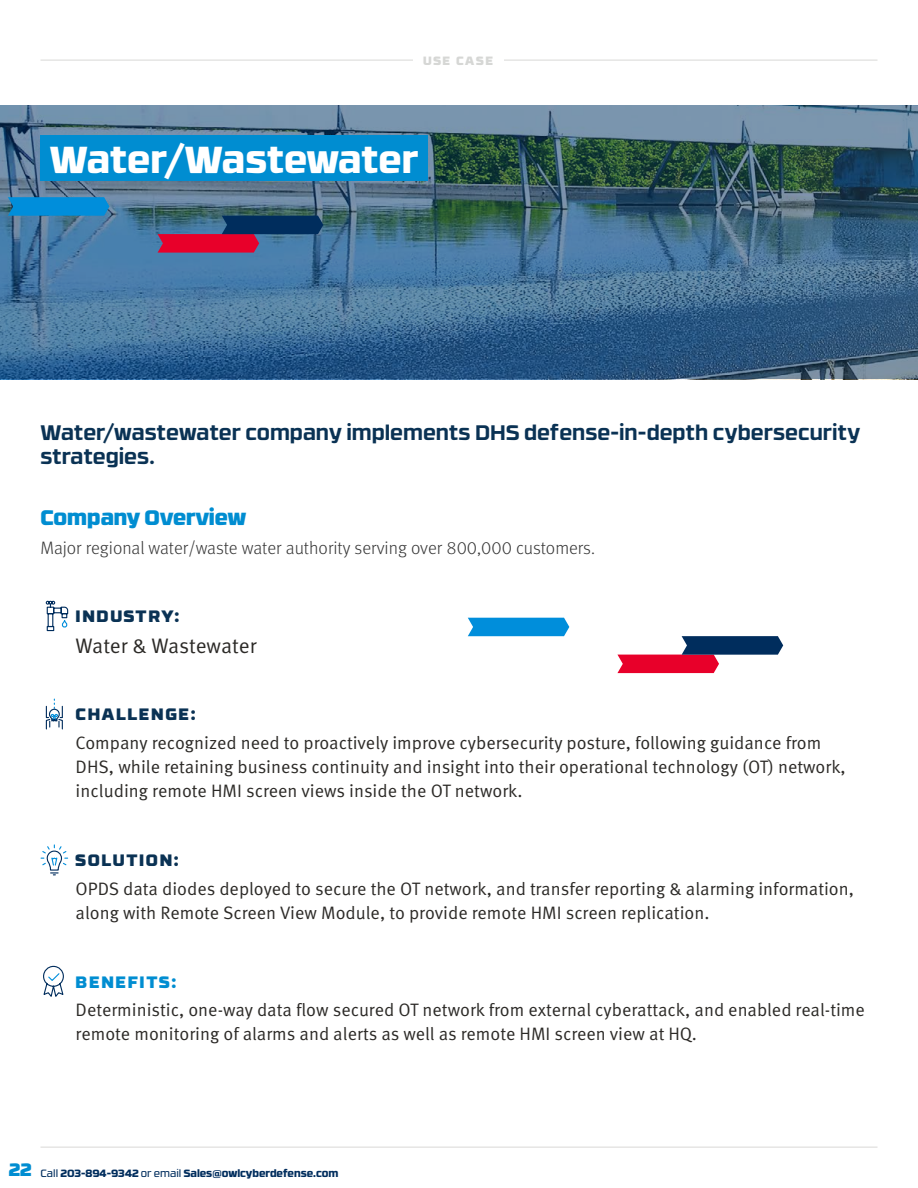
<style>
.page{position:relative;width:918px;height:1188px;background:#fff}
.page>*{position:absolute;margin:0;border:0;box-sizing:border-box;transform-origin:0 0}
.t1{font:800 37.5px "RB No 3.1";color:#fff}
.t2{font:700 21px/24px "RB No 3.1";color:#0a3254}
.t3{font:21px "Meta Pro Norm";letter-spacing:-.005em;color:#2c2a27}
.t4{font:900 21px "RB No 3.1";color:#008dd1}
.t5{font:18px/24px "Meta Pro Norm";color:#2c2a27}
.t6{font:300 18px "Meta Pro";color:#373737}
.t7{font:900 16.5px "RB No 3.1";letter-spacing:.1em;color:#0a3254}
.t8{font:900 16.5px "RB No 3.1";letter-spacing:.1em;color:#008dd1}
.t9{font:900 12px "RB No 3.1";letter-spacing:.135em;color:#d6d7d5}
.t10{font:800 10.5px "RB No 3.1";color:#002d5d}
.s1{font-weight:900;font-size:18px;color:#008dd1}
.s2{font-weight:400}
</style>
<div class="page">
<hr style="left:40px;top:1147px;width:838px;height:1px;background:#d9d8d6">
<div style="left:468px;top:618px;width:101px;height:18px;background:#008edb"></div>
<svg style="left:617px;top:636px;width:166px;height:37px"></svg>
<svg style="left:45px;top:699px;width:18px;height:31px"></svg>
<svg style="left:40px;top:844px;width:29px;height:31px"></svg>
<svg style="left:43px;top:965px;width:21px;height:32px"></svg>
<hr style="left:40px;top:60px;width:838px;height:1px;background:#d9d8d6">
<div style="left:413px;top:56px;width:91px;height:9px;background:#fff"></div>
<svg style="left:0;top:105px;width:918px;height:274px;background:#446c8a"></svg>
<div style="left:40px;top:135px;width:388px;height:46px;background:#008dd1"></div>
<svg style="left:8px;top:197px;width:101px;height:19px;background:#058cd5"></svg>
<svg style="left:158px;top:216px;width:165px;height:37px;background:#603f68"></svg>
<svg style="left:45px;top:600px;width:24px;height:32px"></svg>
<p class="t9" style="left:423px;top:50px;width:72px">USE CASE</p>
<h1 class="t1" style="left:50px;top:129px;width:370px">Water/Wastewater</h1>
<p class="t2" style="left:40px;top:419px;width:821px">Water/wastewater company implements DHS defense-in-depth cybersecurity strategies.</p>
<p class="t4" style="left:40px;top:500px;width:207px">Company Overview</p>
<p class="t6" style="left:40px;top:534px;width:556px">Major regional water/waste water authority serving over 800,000 customers.</p>
<p class="t7" style="left:76px;top:602px;width:105px">INDUSTRY:</p>
<p class="t3" style="left:76px;top:630px;width:182px">Water &amp; Wastewater</p>
<p class="t7" style="left:76px;top:700px;width:122px">CHALLENGE:</p>
<p class="t5" style="left:76px;top:730px;width:772px">Company recognized need to proactively improve cybersecurity posture, following guidance from<br>DHS, while retaining business continuity and insight into their operational technology (OT) network, including remote HMI screen views inside the OT network.</p>
<p class="t7" style="left:76px;top:846px;width:105px">SOLUTION:</p>
<p class="t5" style="left:76px;top:875px;width:780px">OPDS data diodes deployed to secure the OT network, and transfer reporting &amp; alarming information, along with Remote Screen View Module, to provide remote HMI screen replication.</p>
<p class="t8" style="left:76px;top:968px;width:102px">BENEFITS:</p>
<p class="t5" style="left:76px;top:997px;width:791px">Deterministic, one-way data flow secured OT network from external cyberattack, and enabled real-time remote monitoring of alarms and alerts as well as remote HMI screen view at HQ.</p>
<p class="t10" style="left:9px;top:1164px;width:331px"><span class="s1">22</span> <span class="s2">Call</span> 203-894-9342 <span class="s2">or email</span> Sales@owlcyberdefense.com</p>
</div>
